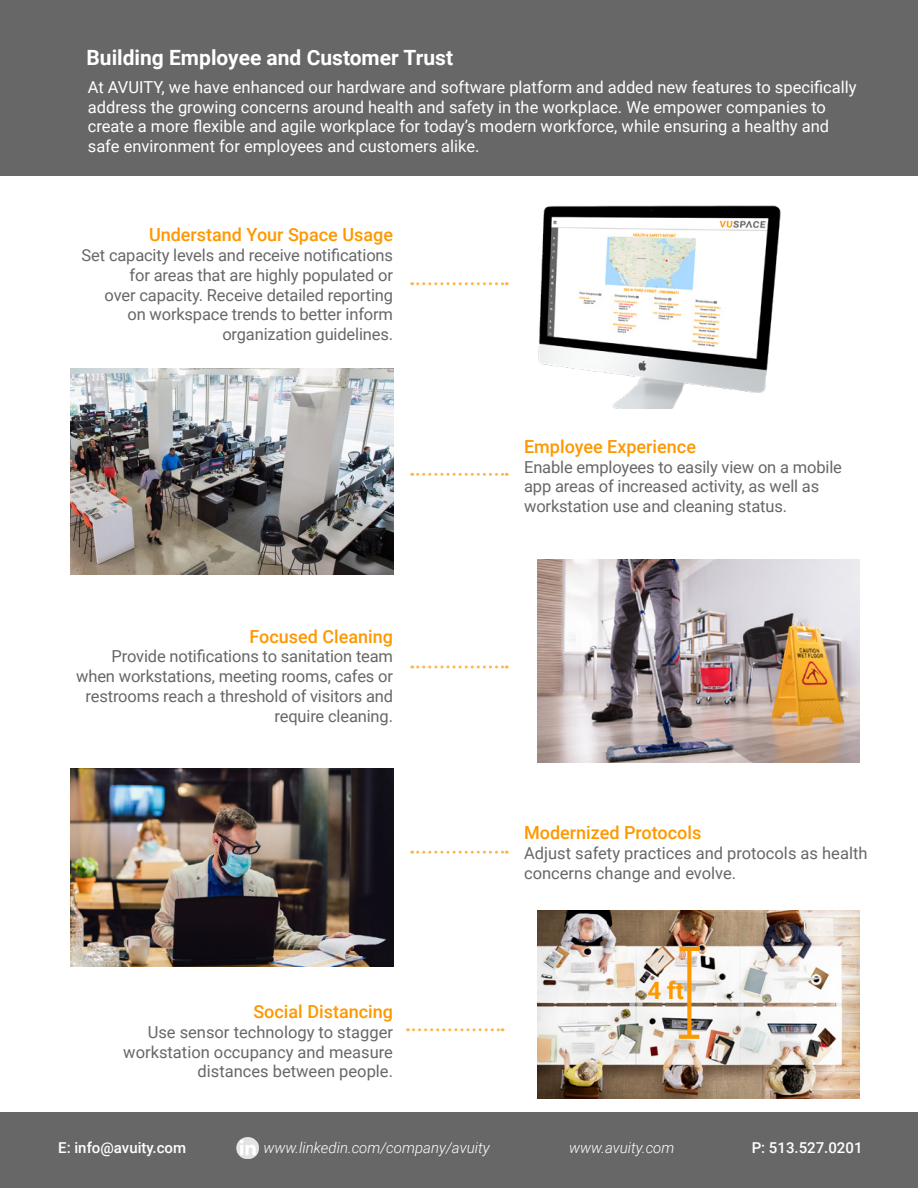
<style>
.page{position:relative;width:918px;height:1188px;background:#fff}
.page>*{position:absolute;margin:0;border:0;box-sizing:border-box;transform-origin:0 0}
.t1{font:700 24px "Roboto";color:#fd9800}
.t2{font:700 21px "Roboto";color:#fff}
.t3{font:500 18px "Roboto";color:#fd9800}
.t4{font:16.5px/19.8px "Roboto";letter-spacing:-.01em;color:#676767;text-align:right}
.t5{font:16.5px/19.5px "Roboto";color:#fff}
.t6{font:italic 300 15px "Roboto";color:#fff}
.t7{font:500 15px "Roboto";color:#fff}
</style>
<div class="page">
<div style="left:0;top:0;width:918px;height:176px;background:#676767"></div>
<img style="left:538px;top:911px;width:321px;height:187px">
<svg style="left:687px;top:951px;width:4px;height:84px"></svg>
<svg style="left:679px;top:1035px;width:20px;height:4px"></svg>
<hr style="left:680px;top:947px;width:20px;height:4px;background:#fd9800">
<img style="left:538px;top:560px;width:321px;height:203px">
<img style="left:71px;top:369px;width:323px;height:205px">
<img style="left:538px;top:205px;width:243px;height:204px">
<img style="left:71px;top:769px;width:322px;height:198px">
<svg style="left:412px;top:282px;width:95px;height:3px"></svg>
<svg style="left:412px;top:473px;width:95px;height:3px"></svg>
<svg style="left:412px;top:665px;width:95px;height:3px"></svg>
<svg style="left:412px;top:851px;width:95px;height:3px"></svg>
<svg style="left:408px;top:1028px;width:95px;height:3px"></svg>
<div style="left:0;top:1112px;width:918px;height:76px;background:#676767"></div>
<img style="left:237px;top:1137px;width:22px;height:22px">
<p class="t2" style="left:87px;top:42px;width:368px">Building Employee and Customer Trust</p>
<p class="t5" style="left:88px;top:77px;width:770px">At AVUITY, we have enhanced our hardware and software platform and added new features to specifically address the growing concerns around health and safety in the workplace. We empower companies to create a more flexible and agile workplace for today’s modern workforce, while ensuring a healthy and safe environment for employees and customers alike.</p>
<p class="t3" style="left:149px;top:222px;width:245px">Understand Your Space Usage</p>
<p class="t4" style="left:82px;top:245px;width:313px">Set capacity levels and receive notifications for areas that are highly populated or<br>over capacity. Receive detailed reporting<br>on workspace trends to better inform organization guidelines.</p>
<p class="t3" style="left:249px;top:624px;width:145px">Focused Cleaning</p>
<p class="t4" style="left:76px;top:646px;width:318px">Provide notifications to sanitation team when workstations, meeting rooms, cafes or restrooms reach a threshold of visitors and require cleaning.</p>
<p class="t3" style="left:253px;top:999px;width:141px">Social Distancing</p>
<p class="t4" style="left:123px;top:1021px;width:271px">Use sensor technology to stagger workstation occupancy and measure distances between people.</p>
<p class="t3" style="left:524px;top:434px;width:173px">Employee Experience</p>
<p class="t4" style="left:524px;top:456px;width:319px;text-align:left">Enable employees to easily view on a mobile app areas of increased activity, as well as workstation use and cleaning status.</p>
<p class="t3" style="left:524px;top:820px;width:179px">Modernized Protocols</p>
<p class="t4" style="left:524px;top:842px;width:345px;text-align:left">Adjust safety practices and protocols as health concerns change and evolve.</p>
<p class="t1" style="left:647px;top:973px;width:38px">4 ft</p>
<p class="t7" style="left:58px;top:1137px;width:129px">E: info@avuity.com</p>
<p class="t6" style="left:263px;top:1137px;width:228px">www.linkedin.com/company/avuity</p>
<p class="t6" style="left:569px;top:1137px;width:107px">www.avuity.com</p>
<p class="t7" style="left:752px;top:1137px;width:112px">P: 513.527.0201</p>
</div>
